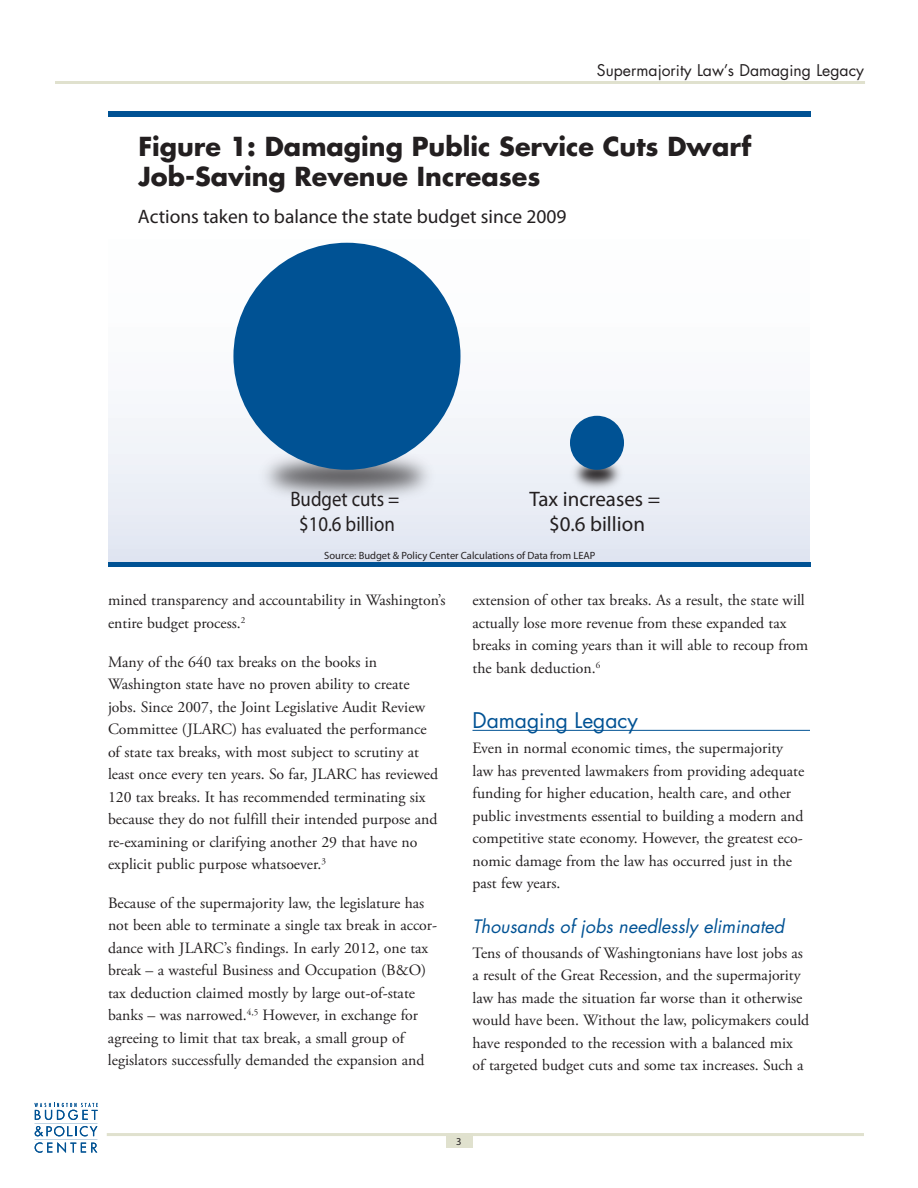
<style>
.page{position:relative;width:918px;height:1188px;background:#fff}
.page>*{position:absolute;margin:0;border:0;box-sizing:border-box;transform-origin:0 0}
.t1{font:700 25.5px/30.6px "Futura Std";color:#231f20}
.t2{font:21px/25.2px "Myriad Pro";color:#231f20;text-align:center}
.t3{font:21px/25.2px "Myriad Pro";color:#231f20;text-align:center;scale:.9 1}
.t4{font:21px "Futura Std";color:#005294}
.t5{font:19.5px "Myriad Pro";color:#231f20}
.t6{font:italic 18px "Futura Std";color:#005294}
.t7{font:15.75px/22.5px "Adobe Garamond Pro";color:#231f20}
.t8{font:15.75px "Futura Std";color:#231f20}
.t9{font:10.5px "Myriad Pro";color:#231f20}
</style>
<div class="page">
<div style="left:446px;top:1133px;width:26px;height:14px;background:#e0e1ce"></div>
<hr style="left:107px;top:1133px;width:757px;height:3px;background:#e0e1ce">
<hr style="left:55px;top:81px;width:810px;height:3px;background:#e0e1ce">
<svg style="left:35px;top:1142px;width:62px;height:11px"></svg>
<svg style="left:35px;top:1103px;width:63px;height:17px"></svg>
<svg style="left:35px;top:1126px;width:62px;height:10px"></svg>
<hr style="left:473px;top:730px;width:337px;height:1px;background:#005294">
<div style="left:108px;top:111px;width:702px;height:456px;background:linear-gradient(to bottom,#fff,#e7ebf4)"></div>
<div style="left:108px;top:111px;width:702px;height:6px;background:#005294"></div>
<div style="left:108px;top:562px;width:702px;height:5px;background:#005294"></div>
<img style="left:250px;top:442px;width:194px;height:68px">
<img style="left:567px;top:453px;width:60px;height:42px">
<div style="left:233px;top:243px;width:228px;height:227px;background:#005294;border-radius:50%"></div>
<div style="left:570px;top:416px;width:54px;height:54px;background:#005294;border-radius:50%"></div>
<p class="t8" style="left:597px;top:62px;width:269px">Supermajority Law’s Damaging Legacy</p>
<h1 class="t1" style="left:138px;top:133px;width:614px">Figure 1: Damaging Public Service Cuts Dwarf<br>Job-Saving Revenue Increases</h1>
<p class="t5" style="left:138px;top:209px;width:430px">Actions taken to balance the state budget since 2009</p>
<h2 class="t3" style="left:290px;top:488px;width:123px">Budget cuts = $10.6 billion</h2>
<h2 class="t2" style="left:529px;top:488px;width:132px">Tax increases = $0.6 billion</h2>
<p class="t9" style="left:324px;top:552px;width:273px">Source: Budget &amp; Policy Center Calculations of Data from LEAP</p>
<p class="t7" style="left:108px;top:591px;width:339px">mined transparency and accountability in Washington’s entire budget process.<sup>2</sup></p>
<p class="t7" style="left:108px;top:652px;width:332px">Many of the 640 tax breaks on the books in Washington state have no proven ability to create jobs. Since 2007, the Joint Legislative Audit Review Committee (JLARC) has evaluated the performance of state tax breaks, with most subject to scrutiny at least once every ten years. So far, JLARC has reviewed 120 tax breaks. It has recommended terminating six because they do not fulfill their intended purpose and re-examining or clarifying another 29 that have no explicit public purpose whatsoever.<sup>3</sup></p>
<p class="t7" style="left:108px;top:893px;width:331px">Because of the supermajority law, the legislature has not been able to terminate a single tax break in accor&shy;dance with JLARC’s findings. In early 2012, one tax break – a wasteful Business and Occupation (B&amp;O) tax deduction claimed mostly by large out-of-state banks – was narrowed.<sup>4,5</sup> However, in exchange for agreeing to limit that tax break, a small group of legislators successfully demanded the expansion and</p>
<p class="t7" style="left:472px;top:591px;width:337px">extension of other tax breaks. As a result, the state will actually lose more revenue from these expanded tax breaks in coming years than it will able to recoup from the bank deduction.<sup>6</sup></p>
<h2 class="t4" style="left:472px;top:710px;width:167px">Damaging Legacy</h2>
<p class="t7" style="left:472px;top:738px;width:333px">Even in normal economic times, the supermajority law has prevented lawmakers from providing adequate funding for higher education, health care, and other public investments essential to building a modern and competitive state economy. However, the greatest eco&shy;nomic damage from the law has occurred just in the past few years.</p>
<p class="t6" style="left:472px;top:917px;width:313px">Thousands of jobs needlessly eliminated</p>
<p class="t7" style="left:472px;top:943px;width:338px">Tens of thousands of Washingtonians have lost jobs as a result of the Great Recession, and the supermajority law has made the situation far worse than it otherwise would have been. Without the law, policymakers could have responded to the recession with a balanced mix of targeted budget cuts and some tax increases. Such a</p>
<p class="t9" style="left:456px;top:1135px;width:7px">3</p>
</div>
